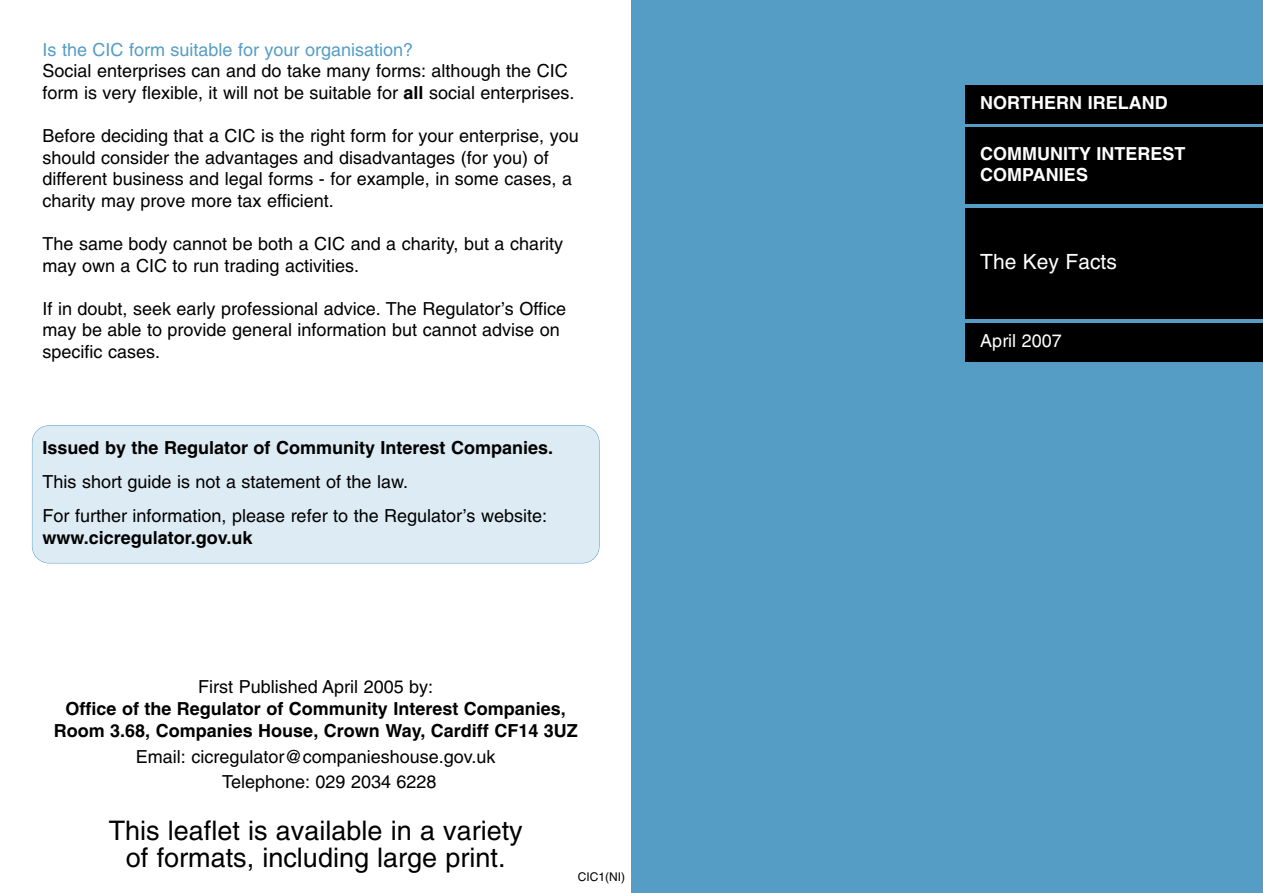
<style>
.page{position:relative;width:1263px;height:893px;background:#fff}
.page>*{position:absolute;margin:0;border:0;box-sizing:border-box;transform-origin:0 0}
.t1{font:27px/27px "Helvetica";color:#000;text-align:center}
.t2{font:21px "Helvetica";color:#fff}
.t3{font:18px/21.6px "Helvetica";color:#000}
.t4{font:700 18px/21.6px "Helvetica";color:#000;text-align:center}
.t5{font:700 18px/21.6px "Helvetica";color:#fff}
.t6{font:18px "Helvetica";color:#569dc6}
.t7{font:18px "Helvetica";color:#fff}
.t8{font:12px "Helvetica";color:#000}
.s1{font-weight:700}
</style>
<div class="page">
<div style="left:32px;top:425px;width:567px;height:138px;background:#ddebf4;border-radius:17px"></div>
<div style="left:32px;top:425px;width:568px;height:138px;border:1px solid #569dc6;border-radius:17px"></div>
<div style="left:631px;top:0;width:632px;height:893px;background:#569dc6"></div>
<div style="left:965px;top:128px;width:298px;height:76px;background:#000"></div>
<div style="left:965px;top:208px;width:298px;height:111px;background:#000"></div>
<div style="left:965px;top:323px;width:298px;height:38px;background:#000"></div>
<div style="left:965px;top:85px;width:298px;height:38px;background:#000"></div>
<p class="t6" style="left:43px;top:43px;width:372px">Is the CIC form suitable for your organisation?</p>
<p class="t3" style="left:43px;top:62px;width:534px">Social enterprises can and do take many forms: although the CIC form is very flexible, it will not be suitable for <span class="s1">all</span> social enterprises.</p>
<p class="t3" style="left:43px;top:127px;width:538px">Before deciding that a CIC is the right form for your enterprise, you should consider the advantages and disadvantages (for you) of different business and legal forms - for example, in some cases, a charity may prove more tax efficient.</p>
<p class="t3" style="left:43px;top:235px;width:522px">The same body cannot be both a CIC and a charity, but a charity may own a CIC to run trading activities.</p>
<p class="t3" style="left:43px;top:299px;width:525px">If in doubt, seek early professional advice. The Regulator’s Office may be able to provide general information but cannot advise on specific cases.</p>
<p class="t4" style="left:43px;top:438px;width:512px">Issued by the Regulator of Community Interest Companies.</p>
<p class="t3" style="left:43px;top:466px;width:506px;line-height:34.3px">This short guide is not a statement of the law.<br>For further information, please refer to the Regulator’s website:</p>
<p class="t4" style="left:43px;top:528px;width:212px">www.cicregulator.gov.uk</p>
<p class="t3" style="left:198px;top:678px;width:237px">First Published April 2005 by:</p>
<p class="t4" style="left:54px;top:699px;width:526px">Office of the Regulator of Community Interest Companies,<br>Room 3.68, Companies House, Crown Way, Cardiff CF14 3UZ</p>
<p class="t3" style="left:222px;top:745px;width:275px;line-height:25.8px;text-indent:-86px">Email: cicregulator@companieshouse.gov.uk<br>Telephone: 029 2034 6228</p>
<h1 class="t1" style="left:109px;top:820px;width:416px">This leaflet is available in a variety of formats, including large print.</h1>
<p class="t8" style="left:578px;top:872px;width:49px">CIC1(NI)</p>
<p class="t5" style="left:980px;top:93px;width:189px">NORTHERN IRELAND</p>
<p class="t5" style="left:980px;top:144px;width:207px">COMMUNITY INTEREST<br>COMPANIES</p>
<p class="t2" style="left:980px;top:254px;width:138px">The Key Facts</p>
<p class="t7" style="left:980px;top:334px;width:83px">April 2007</p>
</div>
